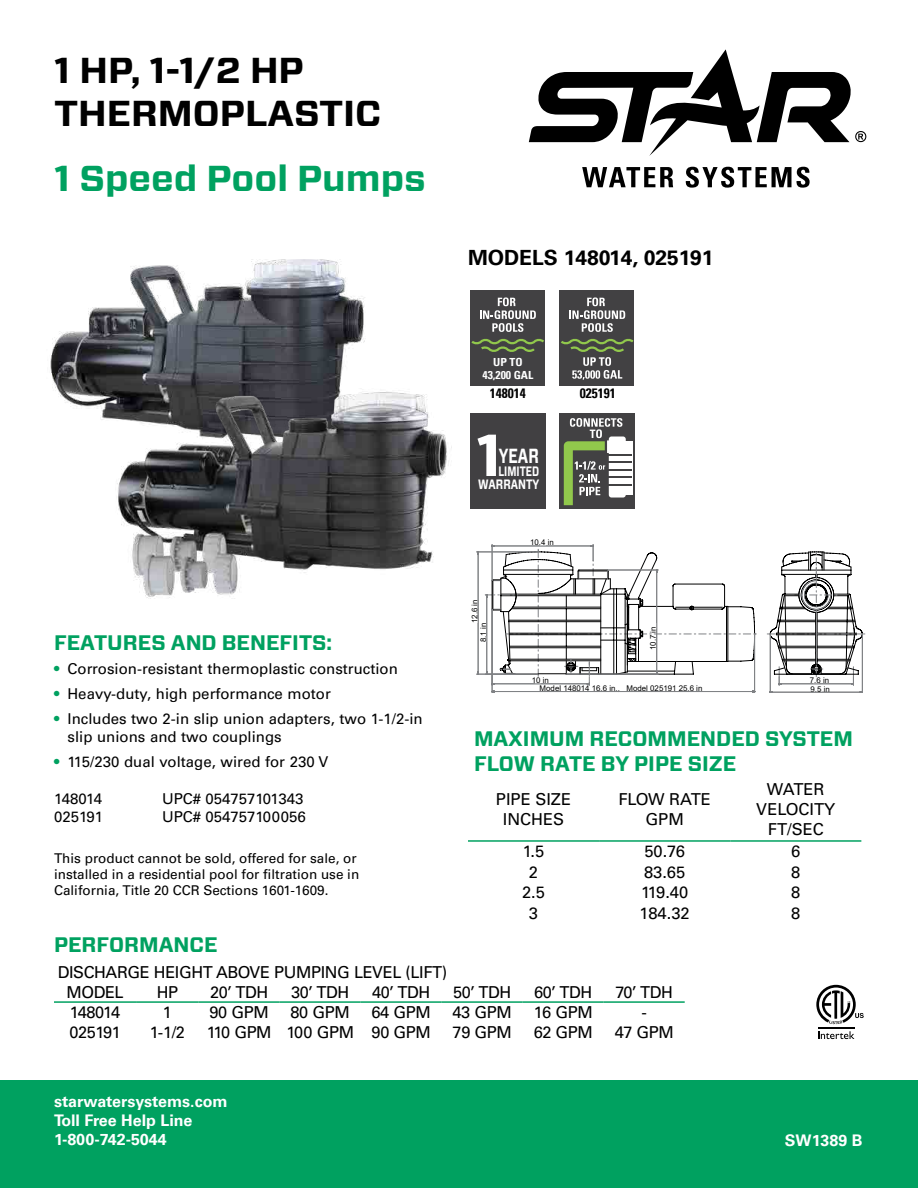
<style>
.page{position:relative;width:918px;height:1188px;background:#fff}
.page>*{position:absolute;margin:0;border:0;box-sizing:border-box;transform-origin:0 0}
.t1{font:700 58.95px "Forza";color:#fff}
.t2{font:700 36px/43.2px "Forza";color:#000;scale:1.04 1}
.t3{font:700 36px "Forza";color:#00a160;scale:1.04 1}
.t4{font:700 21px/25.2px "Forza";color:#00a160}
.t5{font:700 21px "Univers LT Pro 65";color:#000}
.t6{font:700 20.4px "Forza";color:#fff;scale:.72 1}
.t7{font:16.5px/20.1px "Univers LT Pro 55 Roman";letter-spacing:-.025em;color:#000}
.t8{font:16.5px/19.8px "Univers LT Pro 55 Roman";color:#000;text-align:center}
.t9{font:700 16.05px/19.2px "Univers LT Pro 65";color:#fff}
.t10{font:15px/18px "Univers LT Pro 55 Roman";color:#000}
.t11{font:700 13.65px "Forza";color:#fff;scale:.72 1}
.t12{font:13.5px/16.2px "Univers LT Pro 55 Roman";color:#000}
.t13{font:700 condensed 13.5px "Univers LT Pro";color:#000}
.t14{font:700 13.5px "Forza";color:#fff;scale:.77 1}
.t15{font:700 condensed 11.25px/13.4px "Univers LT Pro";color:#fff;text-align:center;scale:1.05 1}
.t16{font:7.95px "Arial";color:#000}
.s1{color:#00a160}
</style>
<div class="page">
<div style="left:0;top:1080px;width:918px;height:108px;background:#00a160"></div>
<svg style="left:582px;top:167px;width:91px;height:20px"></svg>
<svg style="left:686px;top:167px;width:124px;height:21px"></svg>
<svg style="left:529px;top:49px;width:337px;height:107px"></svg>
<hr style="left:54px;top:1001px;width:82px;height:2px;background:#00a160">
<hr style="left:136px;top:1001px;width:63px;height:2px;background:#00a160">
<hr style="left:199px;top:1001px;width:81px;height:2px;background:#00a160">
<hr style="left:280px;top:1001px;width:81px;height:2px;background:#00a160">
<hr style="left:361px;top:1001px;width:81px;height:2px;background:#00a160">
<hr style="left:442px;top:1001px;width:81px;height:2px;background:#00a160">
<hr style="left:523px;top:1001px;width:81px;height:2px;background:#00a160">
<hr style="left:604px;top:1001px;width:81px;height:2px;background:#00a160">
<div style="left:470px;top:290px;width:75px;height:96px;background:#424143"></div>
<svg style="left:480px;top:297px;width:56px;height:35px"></svg>
<svg style="left:471px;top:338px;width:73px;height:14px"></svg>
<div style="left:470px;top:413px;width:76px;height:96px;background:#414042"></div>
<div style="left:560px;top:413px;width:75px;height:96px;background:#424143"></div>
<svg style="left:564px;top:418px;width:68px;height:87px"></svg>
<div style="left:560px;top:290px;width:74px;height:96px;background:#424143"></div>
<svg style="left:569px;top:297px;width:56px;height:35px"></svg>
<svg style="left:561px;top:338px;width:73px;height:42px"></svg>
<svg style="left:476px;top:544px;width:389px;height:149px"></svg>
<hr style="left:492px;top:691px;width:263px;height:1px;background:#808285">
<hr style="left:468px;top:840px;width:131px;height:2px;background:#00a160">
<hr style="left:599px;top:840px;width:131px;height:2px;background:#00a160">
<hr style="left:730px;top:840px;width:131px;height:2px;background:#00a160">
<img style="left:50px;top:259px;width:315px;height:161px">
<img style="left:116px;top:389px;width:333px;height:210px">
<svg style="left:818px;top:1031px;width:36px;height:8px"></svg>
<svg style="left:816px;top:985px;width:48px;height:40px"></svg>
<hr style="left:818px;top:1027px;width:36px;height:1px;background:#000">
<h2 class="t2" style="left:55px;top:49px;width:316px">1 HP, 1-1/2 HP<br>THERMOPLASTIC</h2>
<h2 class="t3" style="left:55px;top:154px;width:359px">1 Speed Pool Pumps</h2>
<h3 class="t4" style="left:54px;top:630px;width:280px">FEATURES AND BENEFITS:</h3>
<p class="t10" style="left:54px;top:659px;width:345px"><span class="s1">•</span> Corrosion-resistant thermoplastic construction</p>
<p class="t10" style="left:54px;top:684px;width:278px"><span class="s1">•</span> Heavy-duty, high performance motor</p>
<p class="t10" style="left:68px;top:709px;width:357px;text-indent:-14px"><span class="s1">•</span> Includes two 2-in slip union adapters, two 1-1/2-in slip unions and two couplings</p>
<p class="t10" style="left:54px;top:752px;width:276px"><span class="s1">•</span> 115/230 dual voltage, wired for 230 V</p>
<p class="t10" style="left:54px;top:789px;width:50px">148014</p>
<p class="t10" style="left:162px;top:789px;width:143px">UPC# 054757101343</p>
<p class="t10" style="left:54px;top:807px;width:51px">025191</p>
<p class="t10" style="left:162px;top:807px;width:145px">UPC# 054757100056</p>
<p class="t12" style="left:54px;top:849px;width:307px">This product cannot be sold, offered for sale, or installed in a residential pool for filtration use in<br>California, Title 20 CCR Sections 1601-1609.</p>
<h3 class="t5" style="left:468px;top:242px;width:247px">MODELS 148014, 025191</h3>
<p class="t15" style="left:483px;top:355px;width:50px">UP TO<br>43,200 GAL</p>
<p class="t13" style="left:490px;top:385px;width:37px">148014</p>
<p class="t13" style="left:580px;top:385px;width:37px">025191</p>
<h1 class="t1" style="left:477px;top:416px;width:26px">1</h1>
<h3 class="t6" style="left:499px;top:442px;width:57px">YEAR</h3>
<p class="t11" style="left:498px;top:462px;width:58px">LIMITED</p>
<p class="t14" style="left:478px;top:475px;width:81px">WARRANTY</p>
<p class="t16" style="left:469px;top:623px;width:25px;rotate:-90deg">12.6 in</p>
<p class="t16" style="left:478px;top:642px;width:21px;rotate:-90deg">8.1 in</p>
<p class="t16" style="left:530px;top:537px;width:25px">10.4 in</p>
<p class="t16" style="left:648px;top:650px;width:25px;rotate:-90deg">10.7 in</p>
<p class="t16" style="left:532px;top:675px;width:19px">10 in</p>
<p class="t16" style="left:810px;top:675px;width:21px">7.6 in</p>
<p class="t16" style="left:540px;top:683px;width:164px">Model 148014 16.6 in., Model 025191 25.6 in</p>
<p class="t16" style="left:811px;top:683px;width:21px">9.5 in</p>
<h3 class="t4" style="left:474px;top:727px;width:381px">MAXIMUM RECOMMENDED SYSTEM<br>FLOW RATE BY PIPE SIZE</h3>
<p class="t8" style="left:496px;top:789px;width:77px">PIPE SIZE<br>INCHES</p>
<p class="t8" style="left:618px;top:789px;width:94px">FLOW RATE<br>GPM</p>
<p class="t8" style="left:756px;top:779px;width:80px">WATER<br>VELOCITY<br>FT/SEC</p>
<p class="t7" style="left:523px;top:841px;width:23px">1.5</p>
<p class="t7" style="left:644px;top:841px;width:42px">50.76</p>
<p class="t7" style="left:791px;top:841px;width:11px">6</p>
<p class="t7" style="left:529px;top:861px;width:11px">2</p>
<p class="t7" style="left:644px;top:861px;width:43px">83.65</p>
<p class="t7" style="left:791px;top:861px;width:11px">8</p>
<p class="t7" style="left:522px;top:882px;width:24px">2.5</p>
<p class="t7" style="left:641px;top:882px;width:49px">119.40</p>
<p class="t7" style="left:791px;top:882px;width:11px">8</p>
<p class="t7" style="left:529px;top:902px;width:11px">3</p>
<p class="t7" style="left:640px;top:902px;width:52px">184.32</p>
<p class="t7" style="left:791px;top:902px;width:11px">8</p>
<h3 class="t4" style="left:54px;top:932px;width:165px">PERFORMANCE</h3>
<p class="t7" style="left:66px;top:962px;width:382px;text-indent:-9px">DISCHARGE HEIGHT ABOVE PUMPING LEVEL (LIFT)<br>MODEL</p>
<p class="t7" style="left:157px;top:982px;width:23px">HP</p>
<p class="t7" style="left:210px;top:982px;width:60px">20’ TDH</p>
<p class="t7" style="left:291px;top:982px;width:60px">30’ TDH</p>
<p class="t7" style="left:372px;top:982px;width:60px">40’ TDH</p>
<p class="t7" style="left:453px;top:982px;width:60px">50’ TDH</p>
<p class="t7" style="left:534px;top:982px;width:60px">60’ TDH</p>
<p class="t7" style="left:616px;top:982px;width:59px">70’ TDH</p>
<p class="t7" style="left:70px;top:1002px;width:52px">148014</p>
<p class="t7" style="left:163px;top:1002px;width:11px">1</p>
<p class="t7" style="left:210px;top:1002px;width:61px">90 GPM</p>
<p class="t7" style="left:291px;top:1002px;width:61px">80 GPM</p>
<p class="t7" style="left:372px;top:1002px;width:61px">64 GPM</p>
<p class="t7" style="left:453px;top:1002px;width:61px">43 GPM</p>
<p class="t7" style="left:534px;top:1002px;width:60px">16 GPM</p>
<p class="t7" style="left:642px;top:1002px;width:7px">-</p>
<p class="t7" style="left:69px;top:1022px;width:53px">025191</p>
<p class="t7" style="left:150px;top:1022px;width:36px">1-1/2</p>
<p class="t7" style="left:207px;top:1022px;width:226px">110 GPM 100 GPM 90 GPM</p>
<p class="t7" style="left:453px;top:1022px;width:61px">79 GPM</p>
<p class="t7" style="left:534px;top:1022px;width:61px">62 GPM</p>
<p class="t7" style="left:615px;top:1022px;width:61px">47 GPM</p>
<p class="t9" style="left:54px;top:1090px;width:175px">starwatersystems.com<br>Toll Free Help Line<br>1-800-742-5044</p>
<p class="t9" style="left:785px;top:1130px;width:79px">SW1389 B</p>
</div>
